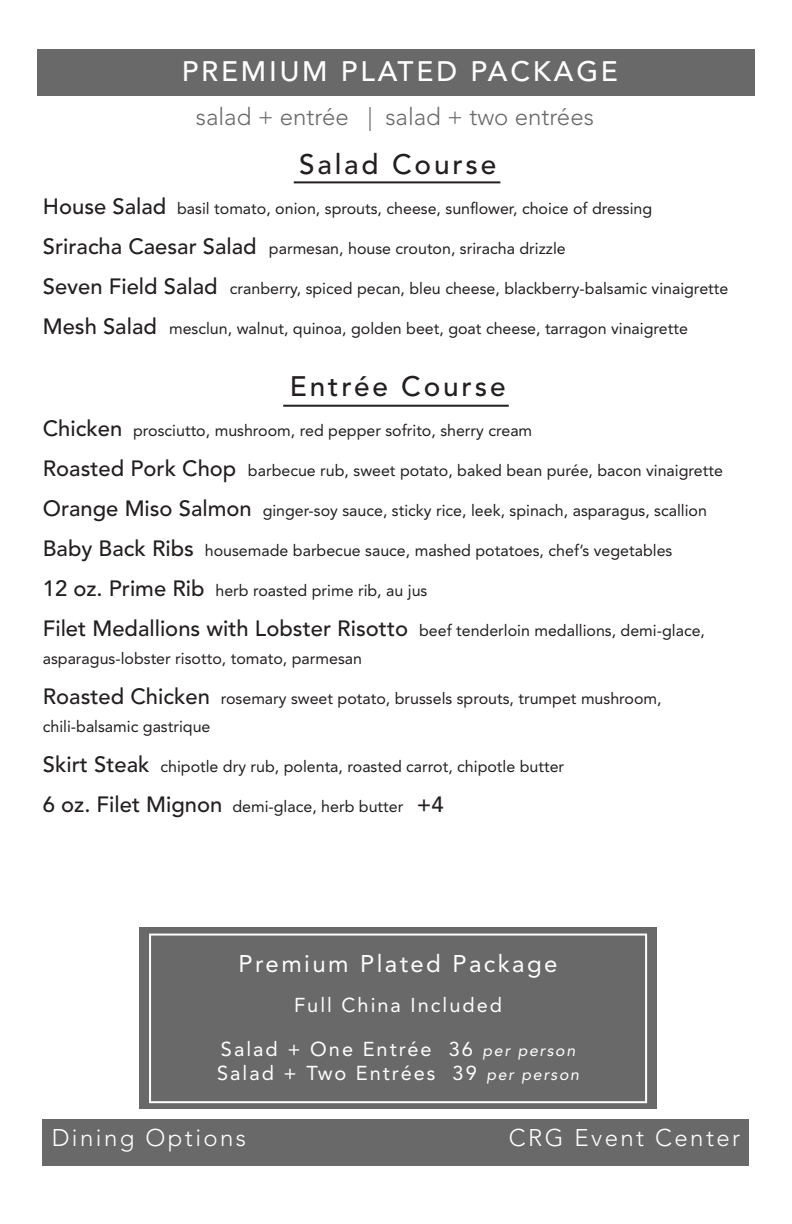
<style>
.page{position:relative;width:792px;height:1224px;background:#fff}
.page>*{position:absolute;margin:0;border:0;box-sizing:border-box;transform-origin:0 0}
.t1{font:500 28px "Avenir LT Std";letter-spacing:.1em;color:#231f20}
.t2{font:500 28px "Avenir LT Std";letter-spacing:.1em;color:#fff}
.t3{font:300 24px "Avenir LT Std";color:#696969}
.t4{font:300 24px "Avenir LT Std";letter-spacing:.1em;color:#fff}
.t5{font:24px "Avenir LT Std";letter-spacing:.1em;color:#fff}
.t6{font:20px "Avenir LT Std";letter-spacing:.1em;color:#fff}
.t7{font:16px/28px "Avenir LT Std";color:#231f20}
.s1{font-weight:500;font-size:22px}
.s2{font-style:italic;font-size:16px}
</style>
<div class="page">
<div style="left:139px;top:927px;width:518px;height:182px;background:#696969"></div>
<div style="left:149px;top:934px;width:498px;height:169px;border:2px solid #fff"></div>
<div style="left:37px;top:49px;width:717px;height:47px;background:#696969"></div>
<hr style="left:294px;top:181px;width:206px;height:2px;background:#231f20">
<hr style="left:283px;top:405px;width:226px;height:2px;background:#231f20">
<div style="left:43px;top:1119px;width:706px;height:47px;background:#696969"></div>
<p class="t2" style="left:182px;top:55px;width:438px">PREMIUM PLATED PACKAGE</p>
<p class="t3" style="left:196px;top:103px;width:400px">salad + entrée | salad + two entrées</p>
<p class="t1" style="left:299px;top:148px;width:199px">Salad Course</p>
<p class="t7" style="left:43px;top:194px;width:611px"><span class="s1">House Salad</span> basil tomato, onion, sprouts, cheese, sunflower, choice of dressing</p>
<p class="t7" style="left:43px;top:234px;width:524px"><span class="s1">Sriracha Caesar Salad</span> parmesan, house crouton, sriracha drizzle</p>
<p class="t7" style="left:43px;top:274px;width:687px"><span class="s1">Seven Field Salad</span> cranberry, spiced pecan, bleu cheese, blackberry-balsamic vinaigrette</p>
<p class="t7" style="left:43px;top:314px;width:647px"><span class="s1">Mesh Salad</span> mesclun, walnut, quinoa, golden beet, goat cheese, tarragon vinaigrette</p>
<p class="t1" style="left:290px;top:370px;width:217px">Entrée Course</p>
<p class="t7" style="left:43px;top:417px;width:491px"><span class="s1">Chicken</span> prosciutto, mushroom, red pepper sofrito, sherry cream</p>
<p class="t7" style="left:43px;top:457px;width:682px"><span class="s1">Roasted Pork Chop</span> barbecue rub, sweet potato, baked bean purée, bacon vinaigrette</p>
<p class="t7" style="left:43px;top:497px;width:666px"><span class="s1">Orange Miso Salmon</span> ginger-soy sauce, sticky rice, leek, spinach, asparagus, scallion</p>
<p class="t7" style="left:43px;top:537px;width:631px"><span class="s1">Baby Back Ribs</span> housemade barbecue sauce, mashed potatoes, chef’s vegetables</p>
<p class="t7" style="left:43px;top:577px;width:386px"><span class="s1">12 oz. Prime Rib</span> herb roasted prime rib, au jus</p>
<p class="t7" style="left:43px;top:617px;width:664px"><span class="s1">Filet Medallions with Lobster Risotto</span> beef tenderloin medallions, demi-glace, asparagus-lobster risotto, tomato, parmesan</p>
<p class="t7" style="left:43px;top:685px;width:620px"><span class="s1">Roasted Chicken</span> rosemary sweet potato, brussels sprouts, trumpet mushroom,</p>
<p class="t7" style="left:43px;top:713px;width:169px">chili-balsamic gastrique</p>
<p class="t7" style="left:43px;top:753px;width:523px"><span class="s1">Skirt Steak</span> chipotle dry rub, polenta, roasted carrot, chipotle butter</p>
<p class="t7" style="left:43px;top:793px;width:402px"><span class="s1">6 oz. Filet Mignon</span> demi-glace, herb butter <span class="s1">+4</span></p>
<p class="t5" style="left:239px;top:949px;width:320px">Premium Plated Package</p>
<p class="t6" style="left:294px;top:993px;width:209px">Full China Included</p>
<p class="t6" style="left:221px;top:1037px;width:356px">Salad + One Entrée 36 <span class="s2">per person</span></p>
<p class="t6" style="left:217px;top:1061px;width:363px">Salad + Two Entrées 39 <span class="s2">per person</span></p>
<p class="t4" style="left:52px;top:1124px;width:196px">Dining Options</p>
<p class="t4" style="left:509px;top:1124px;width:233px">CRG Event Center</p>
</div>
